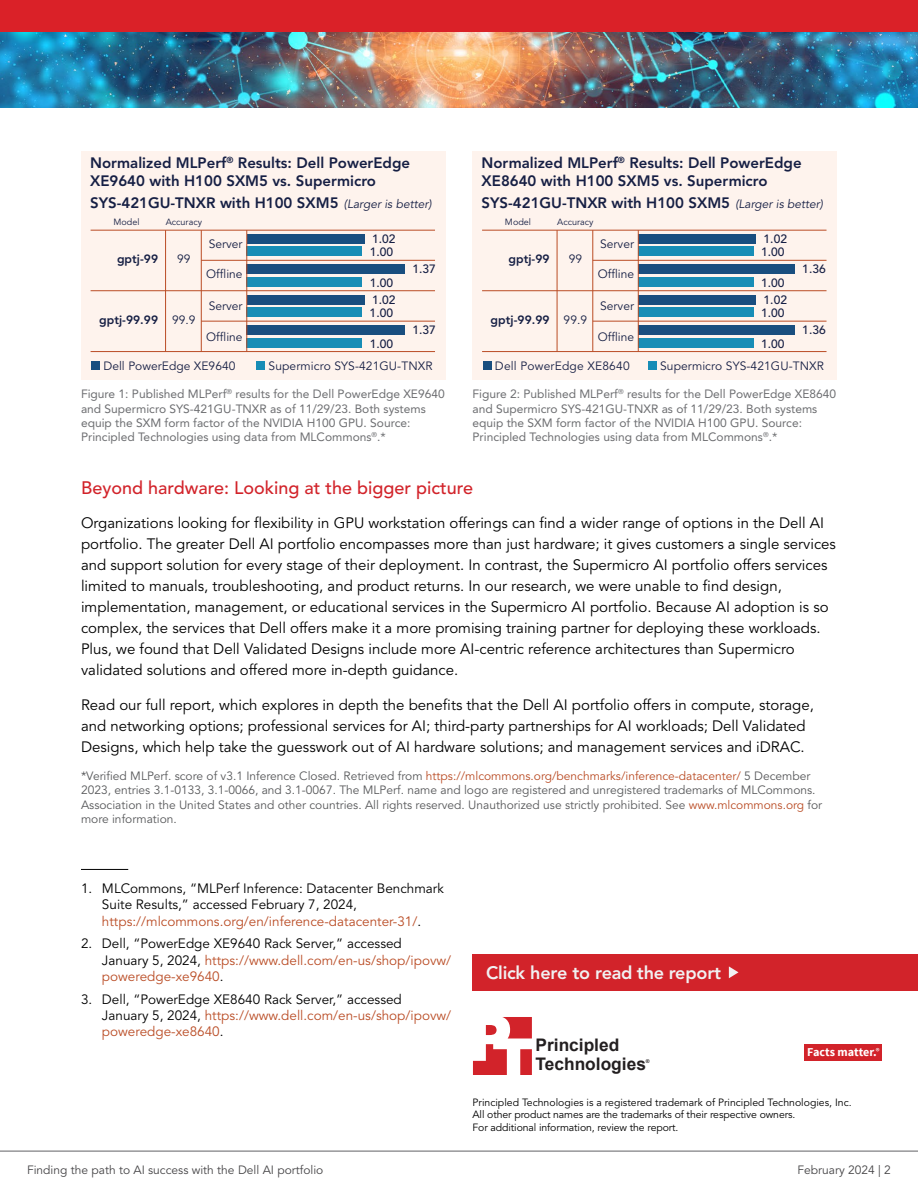
<style>
.page{position:relative;width:918px;height:1188px;background:#fff}
.page>*{position:absolute;margin:0;border:0;box-sizing:border-box;transform-origin:0 0}
.t1{font:500 18px "Avenir LT Pro";color:#d2232a}
.t2{font:800 18px "Avenir LT Pro";letter-spacing:-.01em;color:#f1f1f2}
.t3{font:700 17.4px/18.5px "Arial";color:#231f20}
.t4{font:15px/21px "Avenir LT Pro";color:#000}
.t5{font:800 15px/18px "Avenir LT Pro";color:#161f44}
.t6{font:13.5px/16.2px "Avenir LT Pro";color:#000}
.t7{font:12px/14.4px "Avenir LT Pro";color:#6d6e71}
.t8{font:12px/14.4px "Avenir LT Pro";color:#58595b}
.t9{font:12px "Avenir LT Pro";letter-spacing:.005em;color:#161f44}
.t10{font:500 12px/13.2px "Avenir LT Pro";letter-spacing:.005em;color:#161f44}
.t11{font:12px "Avenir LT Pro";color:#464547}
.t12{font:800 12px "Avenir LT Pro";letter-spacing:.005em;color:#161f44}
.t13{font:700 12px "Source Sans Pro";color:#fff}
.t14{font:10.5px/12.6px "Avenir LT Pro";letter-spacing:-.01em;color:#000}
.t15{font:9px "Avenir LT Pro";letter-spacing:.005em;color:#161f44}
.t16{font:700 5.25px "Arial";color:#231f20}
.s1{font-weight:400;font-style:italic;font-size:12px}
.s2{font-weight:400}
.s3{color:#ba4d26}
.s4{font-weight:600;font-size:8.55px}
</style>
<div class="page">
<div style="left:81px;top:151px;width:365px;height:229px;background:#fef3ed"></div>
<div style="left:247px;top:234px;width:118px;height:10px;background:#194e7f"></div>
<hr style="left:201px;top:260px;width:234px;height:1px;background:#ba4c25">
<div style="left:247px;top:264px;width:158px;height:10px;background:#194e7f"></div>
<hr style="left:91px;top:290px;width:344px;height:1px;background:#ba4c25">
<div style="left:247px;top:295px;width:118px;height:10px;background:#194e7f"></div>
<hr style="left:201px;top:321px;width:234px;height:1px;background:#ba4c25">
<div style="left:247px;top:325px;width:158px;height:10px;background:#194e7f"></div>
<hr style="left:91px;top:351px;width:344px;height:1px;background:#ba4c25">
<div style="left:247px;top:246px;width:115px;height:10px;background:#188db6"></div>
<div style="left:247px;top:277px;width:115px;height:10px;background:#188db6"></div>
<div style="left:247px;top:307px;width:115px;height:10px;background:#188db6"></div>
<div style="left:247px;top:338px;width:115px;height:10px;background:#188db6"></div>
<hr style="left:201px;top:230px;width:1px;height:122px;background:#ba4c25">
<hr style="left:165px;top:230px;width:1px;height:122px;background:#ba4c25">
<hr style="left:91px;top:230px;width:344px;height:1px;background:#ba4c25">
<hr style="left:246px;top:230px;width:1px;height:122px;background:#ba4c25">
<div style="left:257px;top:361px;width:8px;height:9px;background:#188db6"></div>
<div style="left:91px;top:361px;width:9px;height:9px;background:#194e7f"></div>
<div style="left:472px;top:151px;width:365px;height:229px;background:#fef3ed"></div>
<div style="left:638px;top:234px;width:118px;height:10px;background:#194e7f"></div>
<hr style="left:593px;top:260px;width:234px;height:1px;background:#ba4c25">
<div style="left:638px;top:264px;width:157px;height:10px;background:#194e7f"></div>
<hr style="left:482px;top:290px;width:345px;height:1px;background:#ba4c25">
<div style="left:638px;top:295px;width:118px;height:10px;background:#194e7f"></div>
<hr style="left:593px;top:321px;width:234px;height:1px;background:#ba4c25">
<div style="left:638px;top:325px;width:157px;height:10px;background:#194e7f"></div>
<hr style="left:482px;top:351px;width:345px;height:1px;background:#ba4c25">
<div style="left:638px;top:246px;width:116px;height:10px;background:#188db6"></div>
<div style="left:638px;top:277px;width:116px;height:10px;background:#188db6"></div>
<div style="left:638px;top:307px;width:116px;height:10px;background:#188db6"></div>
<div style="left:638px;top:338px;width:116px;height:10px;background:#188db6"></div>
<hr style="left:593px;top:230px;width:1px;height:122px;background:#ba4c25">
<hr style="left:557px;top:230px;width:1px;height:122px;background:#ba4c25">
<hr style="left:482px;top:230px;width:345px;height:1px;background:#ba4c25">
<hr style="left:638px;top:230px;width:1px;height:122px;background:#ba4c25">
<div style="left:648px;top:361px;width:9px;height:9px;background:#188db6"></div>
<div style="left:483px;top:361px;width:8px;height:9px;background:#194e7f"></div>
<hr style="left:81px;top:869px;width:47px;height:1px;background:#000">
<img style="left:0;top:32px;width:918px;height:76px">
<svg style="left:473px;top:1017px;width:59px;height:58px"></svg>
<div style="left:804px;top:1044px;width:78px;height:17px;background:#d2232a"></div>
<div style="left:472px;top:954px;width:446px;height:37px;background:#d2232a"></div>
<svg style="left:729px;top:966px;width:10px;height:12px"></svg>
<hr style="left:0;top:1151px;width:918px;height:1px;background:#616264">
<div style="left:0;top:0;width:918px;height:32px;background:#da2128"></div>
<p class="t5" style="left:90px;top:154px;width:322px">Normalized MLPerf<sup>®</sup> Results: Dell PowerEdge<br>XE9640 with H100 SXM5 vs. Supermicro</p>
<p class="t5" style="left:90px;top:194px;width:343px">SYS-421GU-TNXR with H100 SXM5 <span class="s1">(Larger is better)</span></p>
<p class="t9" style="left:209px;top:237px;width:35px">Server</p>
<p class="t12" style="left:117px;top:252px;width:43px">gptj-99</p>
<p class="t9" style="left:177px;top:252px;width:15px">99</p>
<p class="t15" style="left:113px;top:217px;width:28px">Model</p>
<p class="t15" style="left:166px;top:217px;width:38px">Accuracy</p>
<p class="t10" style="left:370px;top:233px;width:27px">1.02<br>1.00</p>
<p class="t9" style="left:206px;top:267px;width:38px">Offline</p>
<p class="t10" style="left:412px;top:263px;width:25px">1.37</p>
<p class="t10" style="left:370px;top:276px;width:25px">1.00</p>
<p class="t9" style="left:209px;top:298px;width:35px">Server</p>
<p class="t10" style="left:370px;top:293px;width:27px">1.02<br>1.00</p>
<p class="t9" style="left:206px;top:329px;width:38px">Offline</p>
<p class="t12" style="left:99px;top:312px;width:98px">gptj-99.99 <span class="s2">99.9</span></p>
<p class="t10" style="left:412px;top:324px;width:25px">1.37</p>
<p class="t10" style="left:370px;top:337px;width:25px">1.00</p>
<p class="t9" style="left:103px;top:358px;width:134px">Dell PowerEdge XE9640</p>
<p class="t9" style="left:269px;top:358px;width:165px">Supermicro SYS-421GU-TNXR</p>
<p class="t5" style="left:482px;top:154px;width:322px">Normalized MLPerf<sup>®</sup> Results: Dell PowerEdge<br>XE8640 with H100 SXM5 vs. Supermicro</p>
<p class="t5" style="left:482px;top:194px;width:343px">SYS-421GU-TNXR with H100 SXM5 <span class="s1">(Larger is better)</span></p>
<p class="t9" style="left:600px;top:237px;width:35px">Server</p>
<p class="t12" style="left:509px;top:252px;width:43px">gptj-99</p>
<p class="t9" style="left:569px;top:252px;width:15px">99</p>
<p class="t9" style="left:598px;top:267px;width:38px">Offline</p>
<p class="t9" style="left:600px;top:298px;width:35px">Server</p>
<p class="t9" style="left:598px;top:329px;width:38px">Offline</p>
<p class="t15" style="left:505px;top:217px;width:28px">Model</p>
<p class="t15" style="left:557px;top:217px;width:38px">Accuracy</p>
<p class="t10" style="left:761px;top:233px;width:27px">1.02<br>1.00</p>
<p class="t10" style="left:802px;top:263px;width:25px">1.36</p>
<p class="t10" style="left:761px;top:274px;width:27px;line-height:17.2px">1.00<br>1.02</p>
<p class="t10" style="left:761px;top:307px;width:25px">1.00</p>
<p class="t12" style="left:491px;top:312px;width:98px">gptj-99.99 <span class="s2">99.9</span></p>
<p class="t9" style="left:495px;top:358px;width:136px">Dell PowerEdge XE8640</p>
<p class="t9" style="left:660px;top:358px;width:165px">Supermicro SYS-421GU-TNXR</p>
<p class="t10" style="left:802px;top:324px;width:25px">1.36</p>
<p class="t10" style="left:761px;top:337px;width:25px">1.00</p>
<p class="t7" style="left:81px;top:387px;width:365px">Figure 1: Published MLPerf<sup>®</sup> results for the Dell PowerEdge XE9640 and Supermicro SYS-421GU-TNXR as of 11/29/23. Both systems equip the SXM form factor of the NVIDIA H100 GPU. Source:<br>Principled Technologies using data from MLCommons<sup>®</sup>.*</p>
<p class="t7" style="left:473px;top:387px;width:365px">Figure 2: Published MLPerf<sup>®</sup> results for the Dell PowerEdge XE8640 and Supermicro SYS-421GU-TNXR as of 11/29/23. Both systems equip the SXM form factor of the NVIDIA H100 GPU. Source:<br>Principled Technologies using data from MLCommons<sup>®</sup>.*</p>
<p class="t1" style="left:81px;top:477px;width:394px">Beyond hardware: Looking at the bigger picture</p>
<p class="t4" style="left:81px;top:513px;width:757px">Organizations looking for flexibility in GPU workstation offerings can find a wider range of options in the Dell AI portfolio. The greater Dell AI portfolio encompasses more than just hardware; it gives customers a single services and support solution for every stage of their deployment. In contrast, the Supermicro AI portfolio offers services limited to manuals, troubleshooting, and product returns. In our research, we were unable to find design, implementation, management, or educational services in the Supermicro AI portfolio. Because AI adoption is so complex, the services that Dell offers make it a more promising training partner for deploying these workloads.<br>Plus, we found that Dell Validated Designs include more AI-centric reference architectures than Supermicro validated solutions and offered more in-depth guidance.</p>
<p class="t4" style="left:81px;top:694px;width:734px">Read our full report, which explores in depth the benefits that the Dell AI portfolio offers in compute, storage, and networking options; professional services for AI; third-party partnerships for AI workloads; Dell Validated<br>Designs, which help take the guesswork out of AI hardware solutions; and management services and iDRAC.</p>
<p class="t8" style="left:81px;top:769px;width:743px">*Verified MLPerf. score of v3.1 Inference Closed. Retrieved from <span class="s3">https://mlcommons.org/benchmarks/inference-datacenter/</span> 5 December 2023, entries 3.1-0133, 3.1-0066, and 3.1-0067. The MLPerf. name and logo are registered and unregistered trademarks of MLCommons.<br>Association in the United States and other countries. All rights reserved. Unauthorized use strictly prohibited. See <span class="s3">www.mlcommons.org</span> for more information.</p>
<p class="t6" style="left:102px;top:881px;width:343px;text-indent:-21px">1. MLCommons, “MLPerf Inference: Datacenter Benchmark<br>Suite Results,” accessed February 7, 2024, <span class="s3">https://mlcommons.org/en/inference-datacenter-31/</span>.</p>
<p class="t6" style="left:102px;top:936px;width:351px;text-indent:-21px">2. Dell, “PowerEdge XE9640 Rack Server,” accessed<br>January 5, 2024, <span class="s3">https://www.dell.com/en-us/shop/ipovw/ poweredge-xe9640</span>.</p>
<p class="t6" style="left:102px;top:991px;width:351px;text-indent:-21px">3. Dell, “PowerEdge XE8640 Rack Server,” accessed<br>January 5, 2024, <span class="s3">https://www.dell.com/en-us/shop/ipovw/ poweredge-xe8640</span>.</p>
<p class="t2" style="left:486px;top:962px;width:237px">Click here to read the report</p>
<p class="t3" style="left:536px;top:1036px;width:112px">Principled<br>Technologies</p>
<p class="t16" style="left:646px;top:1057px;width:5px">®</p>
<p class="t13" style="left:807px;top:1044px;width:74px">Facts matter.<span class="s4">®</span></p>
<p class="t14" style="left:472px;top:1096px;width:381px">Principled Technologies is a registered trademark of Principled Technologies, Inc.<br>All other product names are the trademarks of their respective owners.<br>For additional information, review the report.</p>
<p class="t11" style="left:27px;top:1163px;width:298px">Finding the path to AI success with the Dell AI portfolio</p>
<p class="t11" style="left:798px;top:1163px;width:95px">February 2024 | 2</p>
</div>
